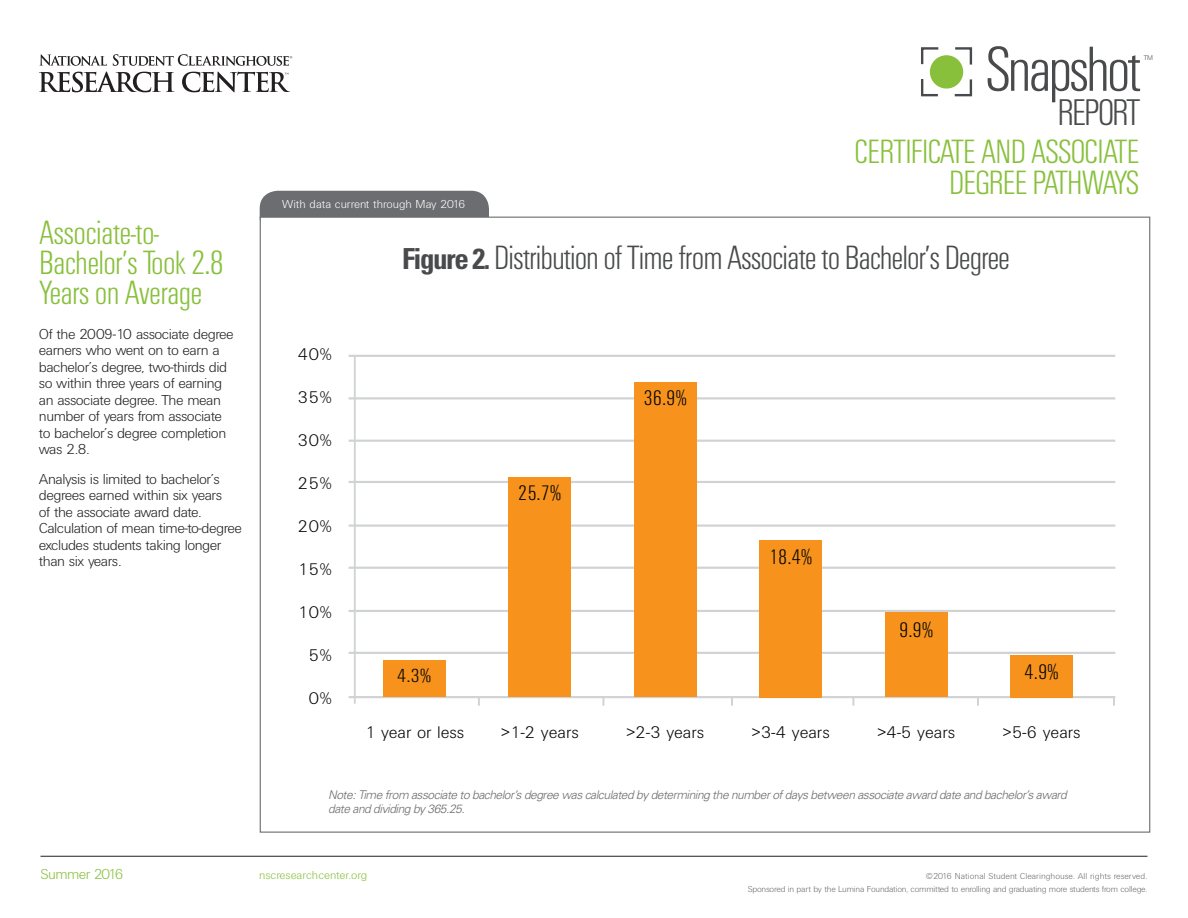
<style>
.page{position:relative;width:1188px;height:918px;background:#fff}
.page>*{position:absolute;margin:0;border:0;box-sizing:border-box;transform-origin:0 0}
.t1{font:66.15px "Univers Light Cond DTC";letter-spacing:-.07em;color:#494a4b}
.t2{font:38.55px "Univers Light Cond DTC";letter-spacing:-.07em;color:#494a4b}
.t3{font:34.95px/30px "Univers Light Cond DTC";letter-spacing:-.04em;color:#88c03c;text-align:right}
.t4{font:34.95px "Univers Light Cond DTC";letter-spacing:-.05em;color:#494a4b}
.t5{font:21.9px "Univers Light Cond DTC";color:#050504}
.t6{font:19.65px "Univers Light Cond DTC";color:#050504;scale:1.11 1}
.t7{font:17.55px "Univers Light DTC";color:#050504}
.Body_Copy{font:15px/16.5px "Univers Light DTC";letter-spacing:-.03em;color:#231f20}
.t8{font:15px "Univers Light DTC";letter-spacing:-.04em;color:#88c03c}
.Body_Copy-2{font:italic 300 12px/14.2px "Univers";letter-spacing:-.04em;color:#6c6d70}
.t9{font:12px "Univers Light DTC";color:#fff}
.t10{font:12px "Univers Light DTC";color:#88c03c}
.t11{font:9px/13.5px "Univers Light DTC";letter-spacing:-.025em;color:#6c6d70;text-align:right}
.t12{font:7.05px "Univers Light DTC";color:#494a4b}
.s1{font-family:"Univers";font-weight:700;font-stretch:condensed;font-size:28.95px}
</style>
<div class="page">
<svg style="left:39px;top:54px;width:253px;height:38px"></svg>
<div style="left:260px;top:191px;width:229px;height:45px;background:#6c6d70;border-radius:18px"></div>
<div style="left:260px;top:217px;width:890px;height:616px;background:#fff;border:1px solid #6c6d70"></div>
<div style="left:930px;top:55px;width:33px;height:34px;background:#88c03c;border-radius:50%"></div>
<svg style="left:921px;top:47px;width:20px;height:20px"></svg>
<svg style="left:953px;top:47px;width:20px;height:20px"></svg>
<svg style="left:921px;top:77px;width:19px;height:20px"></svg>
<svg style="left:952px;top:77px;width:21px;height:20px"></svg>
<hr style="left:40px;top:856px;width:1108px;height:1px;background:#231f20">
<hr style="left:349px;top:355px;width:766px;height:2px;background:#d1d2d4">
<hr style="left:349px;top:397px;width:766px;height:2px;background:#d1d2d4">
<hr style="left:349px;top:481px;width:766px;height:2px;background:#d1d2d4">
<hr style="left:349px;top:440px;width:766px;height:2px;background:#d1d2d4">
<hr style="left:349px;top:525px;width:766px;height:2px;background:#d1d2d4">
<hr style="left:349px;top:567px;width:766px;height:2px;background:#d1d2d4">
<hr style="left:349px;top:652px;width:766px;height:2px;background:#d1d2d4">
<hr style="left:349px;top:610px;width:766px;height:2px;background:#d1d2d4">
<hr style="left:349px;top:696px;width:766px;height:2px;background:#d1d2d4">
<hr style="left:354px;top:356px;width:2px;height:348px;background:#d1d2d4">
<svg style="left:478px;top:698px;width:2px;height:8px"></svg>
<svg style="left:602px;top:698px;width:2px;height:8px"></svg>
<svg style="left:731px;top:698px;width:2px;height:8px"></svg>
<svg style="left:852px;top:698px;width:2px;height:8px"></svg>
<svg style="left:977px;top:698px;width:2px;height:8px"></svg>
<svg style="left:1113px;top:698px;width:2px;height:8px"></svg>
<div style="left:383px;top:661px;width:63px;height:36px;background:#f7931d"></div>
<div style="left:760px;top:540px;width:62px;height:157px;background:#f7931d"></div>
<div style="left:1011px;top:655px;width:62px;height:42px;background:#f7931d"></div>
<div style="left:885px;top:613px;width:62px;height:84px;background:#f7931d"></div>
<div style="left:634px;top:383px;width:63px;height:314px;background:#f7931d"></div>
<div style="left:509px;top:478px;width:62px;height:219px;background:#f7931d"></div>
<p class="t3" style="left:39px;top:218px;width:187px;text-align:left">Associate-to-<br>Bachelor’s Took 2.8<br>Years on Average</p>
<p class="Body_Copy" style="left:39px;top:325px;width:196px">Of the 2009-10 associate degree earners who went on to earn a bachelor’s degree, two-thirds did so within three years of earning an associate degree. The mean number of years from associate to bachelor’s degree completion was 2.8.</p>
<p class="Body_Copy" style="left:39px;top:470px;width:205px">Analysis is limited to bachelor’s degrees earned within six years<br>of the associate award date.<br>Calculation of mean time-to-degree excludes students taking longer than six years.</p>
<h1 class="t1" style="left:985px;top:34px;width:158px">Snapshot</h1>
<h2 class="t2" style="left:1057px;top:91px;width:85px">REPORT</h2>
<p class="t12" style="left:1144px;top:54px;width:11px">TM</p>
<p class="t9" style="left:282px;top:198px;width:185px">With data current through May 2016</p>
<h3 class="t3" style="left:854px;top:136px;width:287px;line-height:31.5px">CERTIFICATE AND ASSOCIATE<br>DEGREE PATHWAYS</h3>
<p class="t7" style="left:298px;top:345px;width:36px">40%</p>
<p class="t7" style="left:298px;top:388px;width:36px">35%</p>
<p class="t7" style="left:298px;top:431px;width:36px">30%</p>
<p class="t7" style="left:298px;top:474px;width:36px">25%</p>
<p class="t7" style="left:298px;top:517px;width:36px">20%</p>
<p class="t7" style="left:298px;top:560px;width:36px">15%</p>
<p class="t7" style="left:298px;top:602px;width:36px">10%</p>
<p class="t7" style="left:309px;top:645px;width:25px">5%</p>
<p class="t7" style="left:309px;top:688px;width:25px">0%</p>
<p class="t4" style="left:402px;top:239px;width:610px"><span class="s1">Figure 2.</span> Distribution of Time from Associate to Bachelor’s Degree</p>
<p class="t6" style="left:397px;top:665px;width:32px">4.3%</p>
<p class="t5" style="left:518px;top:482px;width:45px">25.7%</p>
<p class="t5" style="left:644px;top:386px;width:45px">36.9%</p>
<p class="t5" style="left:769px;top:545px;width:45px">18.4%</p>
<p class="t5" style="left:899px;top:619px;width:36px">9.9%</p>
<p class="t5" style="left:1025px;top:660px;width:36px">4.9%</p>
<p class="t7" style="left:365px;top:722px;width:101px">1 year or less</p>
<p class="t7" style="left:501px;top:722px;width:79px">&gt;1-2 years</p>
<p class="t7" style="left:627px;top:722px;width:79px">&gt;2-3 years</p>
<p class="t7" style="left:752px;top:722px;width:79px">&gt;3-4 years</p>
<p class="t7" style="left:877px;top:722px;width:79px">&gt;4-5 years</p>
<p class="t7" style="left:1003px;top:722px;width:79px">&gt;5-6 years</p>
<p class="Body_Copy-2" style="left:328px;top:788px;width:740px">Note: Time from associate to bachelor’s degree was calculated by determining the number of days between associate award date and bachelor’s award date and dividing by 365.25.</p>
<p class="t8" style="left:40px;top:866px;width:85px">Summer 2016</p>
<p class="t10" style="left:259px;top:868px;width:109px">nscresearchcenter.org</p>
<p class="t11" style="left:748px;top:869px;width:401px">©2016 National Student Clearinghouse. All rights reserved.<br>Sponsored in part by the Lumina Foundation, committed to enrolling and graduating more students from college.</p>
</div>
